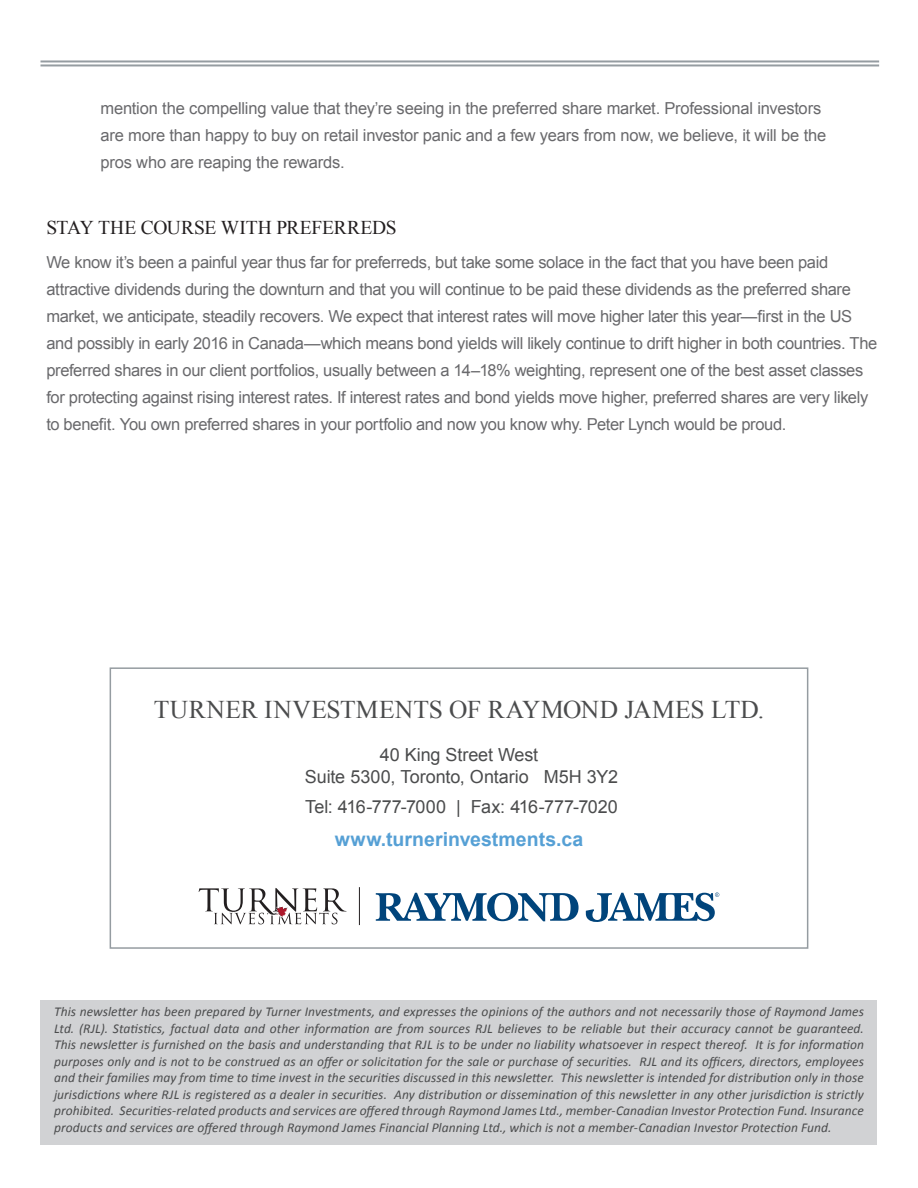
<style>
.page{position:relative;width:918px;height:1188px;background:#fff}
.page>*{position:absolute;margin:0;border:0;box-sizing:border-box;transform-origin:0 0}
.t1{font:25.5px "Times New Roman";letter-spacing:.01em;color:#4b4c4d}
.t2{font:19.5px "Times New Roman";letter-spacing:-.01em;color:#231f20}
.t3{font:700 19.5px "Arial";color:#56a0d5}
.t4{font:18px "Arial";letter-spacing:-.005em;color:#4b4c4d}
.t5{font:16.5px/27px "Arial";letter-spacing:-.02em;color:#69696c}
.t6{font:italic 13.5px/16.5px "Calibri";letter-spacing:.005em;color:#4b4c4d;text-align:justify}
</style>
<div class="page">
<hr style="left:40px;top:60px;width:839px;height:2px;background:#959ca1">
<hr style="left:40px;top:64px;width:839px;height:2px;background:#959ca1">
<div style="left:110px;top:667px;width:698px;height:282px;border:2px solid #959ca1"></div>
<div style="left:40px;top:1001px;width:838px;height:144px;background:#d1d2d4"></div>
<svg style="left:199px;top:888px;width:148px;height:36px"></svg>
<svg style="left:376px;top:893px;width:203px;height:28px"></svg>
<svg style="left:586px;top:892px;width:133px;height:30px"></svg>
<hr style="left:359px;top:887px;width:1px;height:38px;background:#231f20">
<p class="t5" style="left:100px;top:94px;width:727px">mention the compelling value that they’re seeing in the preferred share market. Professional investors are more than happy to buy on retail investor panic and a few years from now, we believe, it will be the pros who are reaping the rewards.</p>
<p class="t2" style="left:46px;top:215px;width:352px">STAY THE COURSE WITH PREFERREDS</p>
<p class="t5" style="left:46px;top:249px;width:832px">We know it’s been a painful year thus far for preferreds, but take some solace in the fact that you have been paid attractive dividends during the downturn and that you will continue to be paid these dividends as the preferred share market, we anticipate, steadily recovers. We expect that interest rates will move higher later this year—first in the US and possibly in early 2016 in Canada—which means bond yields will likely continue to drift higher in both countries. The preferred shares in our client portfolios, usually between a 14–18% weighting, represent one of the best asset classes for protecting against rising interest rates. If interest rates and bond yields move higher, preferred shares are very likely to benefit. You own preferred shares in your portfolio and now you know why. Peter Lynch would be proud.</p>
<p class="t1" style="left:154px;top:692px;width:612px">TURNER INVESTMENTS OF RAYMOND JAMES LTD.</p>
<p class="t4" style="left:380px;top:743px;width:160px">40 King Street West</p>
<p class="t4" style="left:305px;top:764px;width:315px">Suite 5300, Toronto, Ontario M5H 3Y2</p>
<p class="t4" style="left:305px;top:795px;width:314px">Tel: 416-777-7000 | Fax: 416-777-7020</p>
<p class="t3" style="left:335px;top:826px;width:250px">www.turnerinvestments.ca</p>
<p class="t6" style="left:54px;top:1003px;width:812px">This newsletter has been prepared by Turner Investments, and expresses the opinions of the authors and not necessarily those of Raymond James Ltd. (RJL). Statistics, factual data and other information are from sources RJL believes to be reliable but their accuracy cannot be guaranteed.<br>This newsletter is furnished on the basis and understanding that RJL is to be under no liability whatsoever in respect thereof. It is for information purposes only and is not to be construed as an offer or solicitation for the sale or purchase of securities. RJL and its officers, directors, employees and their families may from time to time invest in the securities discussed in this newsletter. This newsletter is intended for distribution only in those jurisdictions where RJL is registered as a dealer in securities. Any distribution or dissemination of this newsletter in any other jurisdiction is strictly prohibited. Securities-related products and services are offered through Raymond James Ltd., member-Canadian Investor Protection Fund. Insurance products and services are offered through Raymond James Financial Planning Ltd., which is not a member-Canadian Investor Protection Fund.</p>
</div>
